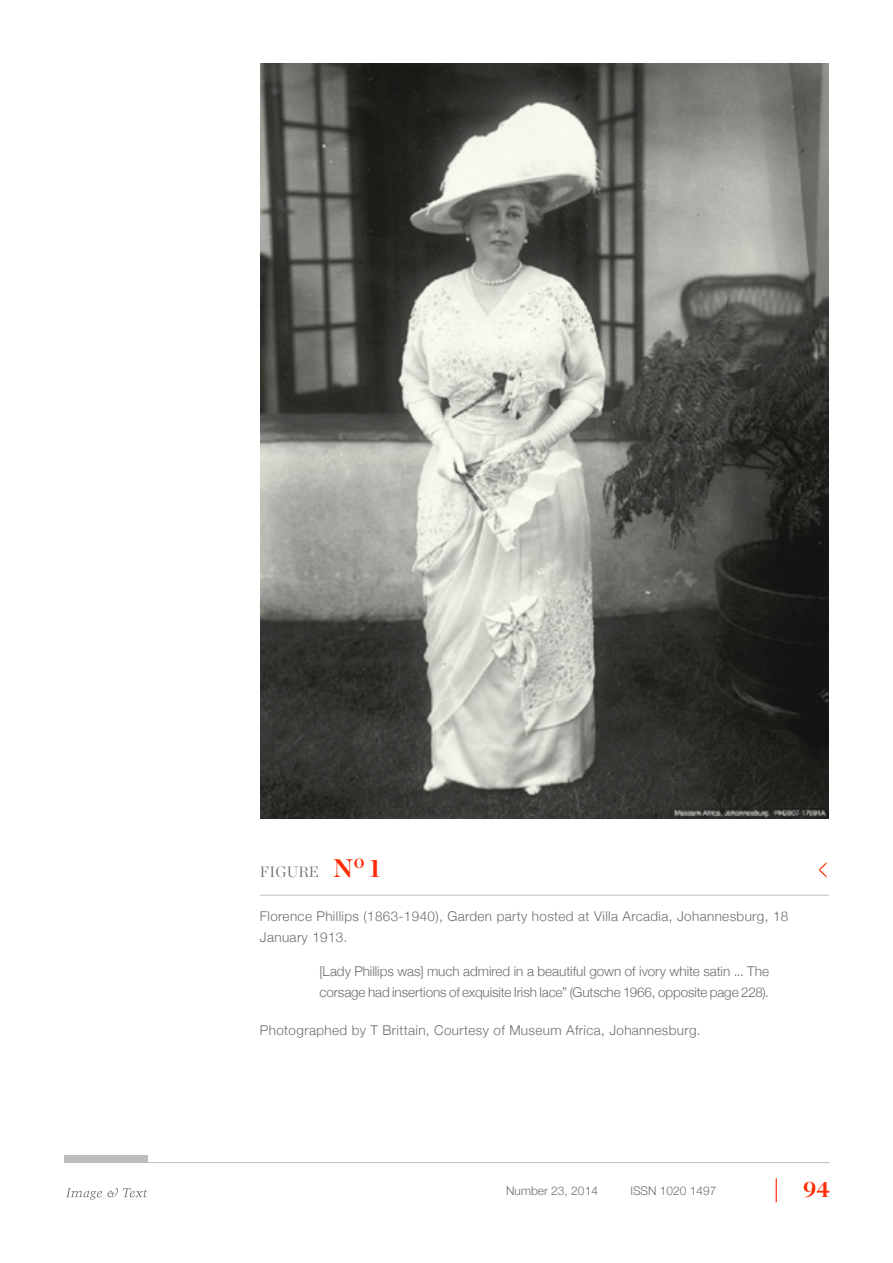
<style>
.page{position:relative;width:893px;height:1263px;background:#fff}
.page>*{position:absolute;margin:0;border:0;box-sizing:border-box;transform-origin:0 0}
.t1{font:700 22.5px "Chronicle Display";color:#ff2b06}
.t2{font:300 15px "Chronicle Display";letter-spacing:.01em;color:#6d6e71}
.t3{font:300 13.5px/21px "Helvetica Neue";letter-spacing:.025em;color:#6d6e71}
.t4{font:300 13.5px/21px "Helvetica Neue";letter-spacing:-.005em;color:#6d6e71}
.t5{font:300 12px "Helvetica Neue";color:#6d6e71}
.s1{font-weight:700;font-size:25.5px;color:#ff2b06}
.s2{font-family:"Helvetica Neue";font-weight:300;font-size:24px}
</style>
<div class="page">
<hr style="left:64px;top:1162px;width:765px;height:1px;background:#bcbec0">
<svg style="left:66px;top:1188px;width:81px;height:12px"></svg>
<div style="left:64px;top:1155px;width:83px;height:7px;background:#bcbec0"></div>
<img style="left:260px;top:63px;width:568px;height:755px">
<hr style="left:260px;top:895px;width:568px;height:1px;background:#bcbec0">
<svg style="left:819px;top:862px;width:7px;height:15px"></svg>
<p class="t2" style="left:260px;top:860px;width:122px">FIGURE <span class="s1">N</span><sup>o</sup> <span class="s1">1</span></p>
<p class="t3" style="left:260px;top:905px;width:530px">Florence Phillips (1863-1940), Garden party hosted at Villa Arcadia, Johannesburg, 18<br>January 1913.</p>
<p class="t4" style="left:319px;top:960px;width:451px">[Lady Phillips was] much admired in a beautiful gown of ivory white satin ... The corsage had insertions of exquisite Irish lace” (Gutsche 1966, opposite page 228).</p>
<p class="t3" style="left:260px;top:1019px;width:442px">Photographed by T Brittain, Courtesy of Museum Africa, Johannesburg.</p>
<p class="t5" style="left:506px;top:1181px;width:93px">Number 23, 2014</p>
<p class="t5" style="left:630px;top:1181px;width:88px">ISSN 1020 1497</p>
<h1 class="t1" style="left:774px;top:1171px;width:57px"><span class="s2">|</span> 94</h1>
</div>
